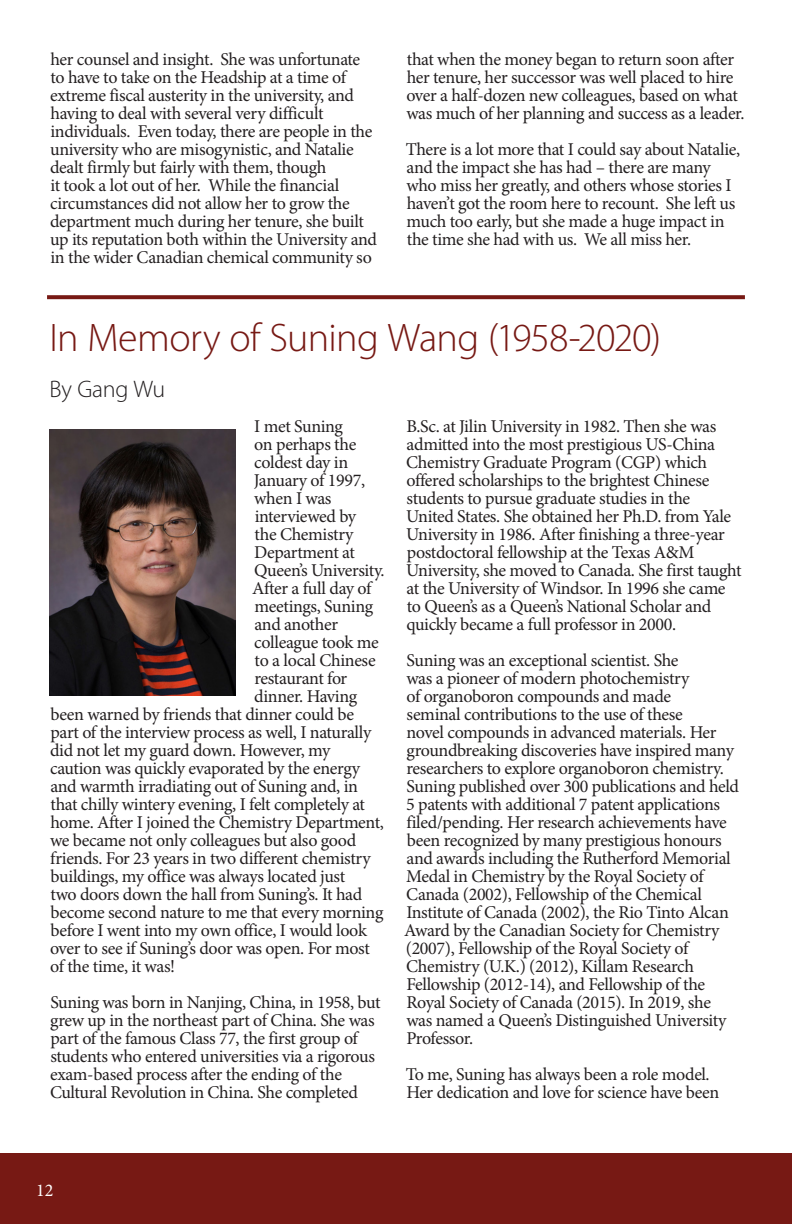
<style>
.page{position:relative;width:792px;height:1224px;background:#fff}
.page>*{position:absolute;margin:0;border:0;box-sizing:border-box;transform-origin:0 0}
.t1{font:300 40px "Myriad Pro";letter-spacing:-.02em;color:#771914}
.t2{font:300 24px "Myriad Pro";letter-spacing:-.01em;color:#231f20}
.Paragraph_Style_1_co{font:18px/18px "Minion Pro";letter-spacing:-.02em;color:#231f20}
.t3{font:18px "Minion Pro";color:#fff}
</style>
<div class="page">
<div style="left:0;top:1153px;width:792px;height:71px;background:#771914"></div>
<img style="left:49px;top:429px;width:187px;height:267px">
<svg style="left:47px;top:295px;width:698px;height:4px;background:#7d241f"></svg>
<p class="Paragraph_Style_1_co" style="left:50px;top:50px;width:328px">her counsel and insight. She was unfortunate to have to take on the Headship at a time of extreme fiscal austerity in the university, and having to deal with several very difficult individuals. Even today, there are people in the university who are misogynistic, and Natalie dealt firmly but fairly with them, though<br>it took a lot out of her. While the financial circumstances did not allow her to grow the department much during her tenure, she built up its reputation both within the University and in the wider Canadian chemical community so</p>
<p class="Paragraph_Style_1_co" style="left:406px;top:50px;width:340px">that when the money began to return soon after her tenure, her successor was well placed to hire over a half-dozen new colleagues, based on what was much of her planning and success as a leader.</p>
<p class="Paragraph_Style_1_co" style="left:406px;top:140px;width:336px">There is a lot more that I could say about Natalie, and the impact she has had – there are many who miss her greatly, and others whose stories I haven’t got the room here to recount. She left us much too early, but she made a huge impact in the time she had with us. We all miss her.</p>
<p class="t1" style="left:49px;top:316px;width:613px">In Memory of Suning Wang (1958-2020)</p>
<p class="t2" style="left:49px;top:376px;width:117px">By Gang Wu</p>
<p class="Paragraph_Style_1_co" style="left:254px;top:417px;width:90px">I met Suning</p>
<p class="Paragraph_Style_1_co" style="left:254px;top:435px;width:104px">on perhaps the</p>
<p class="Paragraph_Style_1_co" style="left:254px;top:453px;width:95px">coldest day in</p>
<p class="Paragraph_Style_1_co" style="left:254px;top:471px;width:113px">January of 1997,</p>
<p class="Paragraph_Style_1_co" style="left:254px;top:489px;width:79px">when I was</p>
<p class="Paragraph_Style_1_co" style="left:255px;top:507px;width:103px">interviewed by</p>
<p class="Paragraph_Style_1_co" style="left:255px;top:525px;width:100px">the Chemistry</p>
<p class="Paragraph_Style_1_co" style="left:254px;top:543px;width:102px">Department at</p>
<p class="Paragraph_Style_1_co" style="left:254px;top:561px;width:132px">Queen’s University.</p>
<p class="Paragraph_Style_1_co" style="left:252px;top:579px;width:121px">After a full day of</p>
<p class="Paragraph_Style_1_co" style="left:254px;top:597px;width:120px">meetings, Suning</p>
<p class="Paragraph_Style_1_co" style="left:255px;top:615px;width:85px">and another</p>
<p class="Paragraph_Style_1_co" style="left:254px;top:633px;width:126px">colleague took me</p>
<p class="Paragraph_Style_1_co" style="left:255px;top:651px;width:123px">to a local Chinese</p>
<p class="Paragraph_Style_1_co" style="left:254px;top:669px;width:94px">restaurant for</p>
<p class="Paragraph_Style_1_co" style="left:254px;top:687px;width:104px">dinner. Having</p>
<p class="Paragraph_Style_1_co" style="left:51px;top:705px;width:305px">been warned by friends that dinner could be</p>
<p class="Paragraph_Style_1_co" style="left:50px;top:723px;width:322px">part of the interview process as well, I naturally</p>
<p class="Paragraph_Style_1_co" style="left:50px;top:741px;width:282px">did not let my guard down. However, my</p>
<p class="Paragraph_Style_1_co" style="left:50px;top:759px;width:312px">caution was quickly evaporated by the energy</p>
<p class="Paragraph_Style_1_co" style="left:50px;top:777px;width:309px">and warmth irradiating out of Suning and, in</p>
<p class="Paragraph_Style_1_co" style="left:50px;top:795px;width:316px">that chilly wintery evening, I felt completely at</p>
<p class="Paragraph_Style_1_co" style="left:50px;top:813px;width:335px">home. After I joined the Chemistry Department,</p>
<p class="Paragraph_Style_1_co" style="left:50px;top:831px;width:308px">we became not only colleagues but also good</p>
<p class="Paragraph_Style_1_co" style="left:50px;top:849px;width:322px">friends. For 23 years in two different chemistry</p>
<p class="Paragraph_Style_1_co" style="left:51px;top:867px;width:296px">buildings, my office was always located just</p>
<p class="Paragraph_Style_1_co" style="left:50px;top:885px;width:313px">two doors down the hall from Suning’s. It had</p>
<p class="Paragraph_Style_1_co" style="left:51px;top:903px;width:334px">become second nature to me that every morning</p>
<p class="Paragraph_Style_1_co" style="left:51px;top:921px;width:318px">before I went into my own office, I would look</p>
<p class="Paragraph_Style_1_co" style="left:50px;top:939px;width:321px">over to see if Suning’s door was open. For most</p>
<p class="Paragraph_Style_1_co" style="left:50px;top:957px;width:127px">of the time, it was!</p>
<p class="Paragraph_Style_1_co" style="left:50px;top:993px;width:332px">Suning was born in Nanjing, China, in 1958, but grew up in the northeast part of China. She was part of the famous Class 77, the first group of students who entered universities via a rigorous exam-based process after the ending of the Cultural Revolution in China. She completed</p>
<p class="Paragraph_Style_1_co" style="left:406px;top:417px;width:337px">B.Sc. at Jilin University in 1982. Then she was admitted into the most prestigious US-China Chemistry Graduate Program (CGP) which offered scholarships to the brightest Chinese students to pursue graduate studies in the United States. She obtained her Ph.D. from Yale University in 1986. After finishing a three-year postdoctoral fellowship at the Texas A&amp;M University, she moved to Canada. She first taught at the University of Windsor. In 1996 she came to Queen’s as a Queen’s National Scholar and quickly became a full professor in 2000.</p>
<p class="Paragraph_Style_1_co" style="left:404px;top:651px;width:336px">Suning was an exceptional scientist. She<br>was a pioneer of modern photochemistry<br>of organoboron compounds and made<br>seminal contributions to the use of these<br>novel compounds in advanced materials. Her groundbreaking discoveries have inspired many researchers to explore organoboron chemistry.<br>Suning published over 300 publications and held 5 patents with additional 7 patent applications filed/pending. Her research achievements have been recognized by many prestigious honours and awards including the Rutherford Memorial Medal in Chemistry by the Royal Society of Canada (2002), Fellowship of the Chemical Institute of Canada (2002), the Rio Tinto Alcan Award by the Canadian Society for Chemistry (2007), Fellowship of the Royal Society of Chemistry (U.K.) (2012), Killam Research Fellowship (2012-14), and Fellowship of the Royal Society of Canada (2015). In 2019, she was named a Queen’s Distinguished University Professor.</p>
<p class="Paragraph_Style_1_co" style="left:406px;top:1065px;width:315px">To me, Suning has always been a role model.<br>Her dedication and love for science have been</p>
<p class="t3" style="left:36px;top:1178px;width:19px">12</p>
</div>
